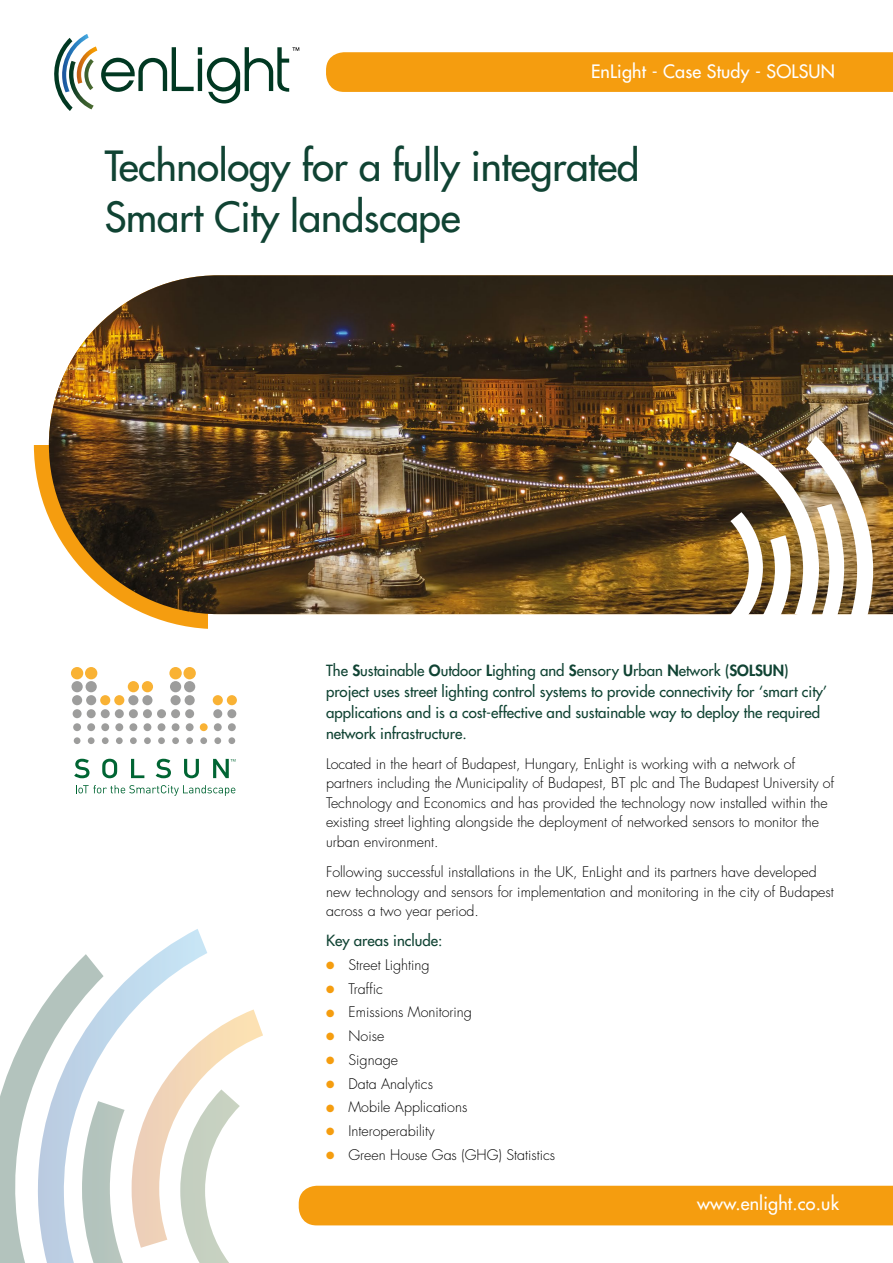
<style>
.page{position:relative;width:893px;height:1263px;background:#fff}
.page>*{position:absolute;margin:0;border:0;box-sizing:border-box;transform-origin:0 0}
.t1{font:500 40.5px/51px "Futura Std";letter-spacing:-.01em;color:#104333}
.t2{font:500 18px "Futura Std";letter-spacing:.01em;color:#fff}
.t3{font:500 15px/21px "Futura Std";color:#104333}
.t4{font:300 14.25px/19.5px "Futura Std";color:#000}
.s1{font-weight:800}
.s2{color:#f59d0f}
</style>
<div class="page">
<svg style="left:33px;top:445px;width:175px;height:184px"></svg>
<div style="left:71px;top:667px;width:12px;height:12px;background:#f9b234;border-radius:50%"></div>
<div style="left:85px;top:667px;width:12px;height:12px;background:#f9b234;border-radius:50%"></div>
<div style="left:100px;top:695px;width:10px;height:10px;background:#f9b234;border-radius:50%"></div>
<div style="left:114px;top:695px;width:10px;height:10px;background:#f9b234;border-radius:50%"></div>
<div style="left:128px;top:681px;width:11px;height:11px;background:#f9b234;border-radius:50%"></div>
<div style="left:142px;top:681px;width:11px;height:11px;background:#f9b234;border-radius:50%"></div>
<div style="left:169px;top:667px;width:13px;height:12px;background:#f9b234;border-radius:50%"></div>
<div style="left:183px;top:667px;width:13px;height:12px;background:#f9b234;border-radius:50%"></div>
<div style="left:200px;top:723px;width:8px;height:8px;background:#f9b234;border-radius:50%"></div>
<div style="left:213px;top:695px;width:10px;height:10px;background:#f9b234;border-radius:50%"></div>
<div style="left:227px;top:695px;width:10px;height:10px;background:#f9b234;border-radius:50%"></div>
<div style="left:71px;top:681px;width:12px;height:11px;background:#9d9d9c;border-radius:50%"></div>
<div style="left:72px;top:695px;width:10px;height:10px;background:#9d9d9c;border-radius:50%"></div>
<div style="left:73px;top:709px;width:9px;height:9px;background:#9d9d9c;border-radius:50%"></div>
<div style="left:73px;top:723px;width:8px;height:8px;background:#9d9d9c;border-radius:50%"></div>
<div style="left:74px;top:737px;width:6px;height:7px;background:#9d9d9c;border-radius:50%"></div>
<div style="left:86px;top:681px;width:11px;height:11px;background:#9d9d9c;border-radius:50%"></div>
<div style="left:86px;top:695px;width:10px;height:10px;background:#9d9d9c;border-radius:50%"></div>
<div style="left:87px;top:709px;width:9px;height:9px;background:#9d9d9c;border-radius:50%"></div>
<div style="left:87px;top:723px;width:8px;height:8px;background:#9d9d9c;border-radius:50%"></div>
<div style="left:88px;top:737px;width:7px;height:7px;background:#9d9d9c;border-radius:50%"></div>
<div style="left:101px;top:709px;width:9px;height:9px;background:#9d9d9c;border-radius:50%"></div>
<div style="left:101px;top:723px;width:8px;height:8px;background:#9d9d9c;border-radius:50%"></div>
<div style="left:102px;top:737px;width:7px;height:7px;background:#9d9d9c;border-radius:50%"></div>
<div style="left:115px;top:709px;width:9px;height:9px;background:#9d9d9c;border-radius:50%"></div>
<div style="left:115px;top:723px;width:8px;height:8px;background:#9d9d9c;border-radius:50%"></div>
<div style="left:116px;top:737px;width:7px;height:7px;background:#9d9d9c;border-radius:50%"></div>
<div style="left:128px;top:695px;width:10px;height:10px;background:#9d9d9c;border-radius:50%"></div>
<div style="left:129px;top:709px;width:9px;height:9px;background:#9d9d9c;border-radius:50%"></div>
<div style="left:129px;top:723px;width:8px;height:8px;background:#9d9d9c;border-radius:50%"></div>
<div style="left:130px;top:737px;width:7px;height:7px;background:#9d9d9c;border-radius:50%"></div>
<div style="left:142px;top:695px;width:10px;height:10px;background:#9d9d9c;border-radius:50%"></div>
<div style="left:143px;top:709px;width:9px;height:9px;background:#9d9d9c;border-radius:50%"></div>
<div style="left:144px;top:723px;width:7px;height:8px;background:#9d9d9c;border-radius:50%"></div>
<div style="left:144px;top:737px;width:7px;height:7px;background:#9d9d9c;border-radius:50%"></div>
<div style="left:157px;top:709px;width:9px;height:9px;background:#9d9d9c;border-radius:50%"></div>
<div style="left:158px;top:723px;width:7px;height:8px;background:#9d9d9c;border-radius:50%"></div>
<div style="left:158px;top:737px;width:7px;height:7px;background:#9d9d9c;border-radius:50%"></div>
<div style="left:170px;top:681px;width:11px;height:11px;background:#9d9d9c;border-radius:50%"></div>
<div style="left:171px;top:695px;width:10px;height:10px;background:#9d9d9c;border-radius:50%"></div>
<div style="left:171px;top:709px;width:9px;height:9px;background:#9d9d9c;border-radius:50%"></div>
<div style="left:172px;top:723px;width:8px;height:8px;background:#9d9d9c;border-radius:50%"></div>
<div style="left:172px;top:737px;width:7px;height:7px;background:#9d9d9c;border-radius:50%"></div>
<div style="left:184px;top:681px;width:11px;height:11px;background:#9d9d9c;border-radius:50%"></div>
<div style="left:185px;top:695px;width:10px;height:10px;background:#9d9d9c;border-radius:50%"></div>
<div style="left:185px;top:709px;width:9px;height:9px;background:#9d9d9c;border-radius:50%"></div>
<div style="left:186px;top:723px;width:8px;height:8px;background:#9d9d9c;border-radius:50%"></div>
<div style="left:186px;top:737px;width:7px;height:7px;background:#9d9d9c;border-radius:50%"></div>
<div style="left:200px;top:737px;width:7px;height:7px;background:#9d9d9c;border-radius:50%"></div>
<div style="left:213px;top:709px;width:9px;height:9px;background:#9d9d9c;border-radius:50%"></div>
<div style="left:214px;top:723px;width:8px;height:8px;background:#9d9d9c;border-radius:50%"></div>
<div style="left:214px;top:737px;width:7px;height:7px;background:#9d9d9c;border-radius:50%"></div>
<div style="left:227px;top:709px;width:9px;height:9px;background:#9d9d9c;border-radius:50%"></div>
<div style="left:228px;top:723px;width:8px;height:8px;background:#9d9d9c;border-radius:50%"></div>
<div style="left:228px;top:737px;width:7px;height:7px;background:#9d9d9c;border-radius:50%"></div>
<svg style="left:76px;top:785px;width:159px;height:11px"></svg>
<svg style="left:74px;top:759px;width:16px;height:19px"></svg>
<svg style="left:102px;top:759px;width:15px;height:19px"></svg>
<svg style="left:131px;top:759px;width:13px;height:19px"></svg>
<svg style="left:156px;top:759px;width:15px;height:19px"></svg>
<svg style="left:184px;top:759px;width:15px;height:19px"></svg>
<svg style="left:213px;top:759px;width:22px;height:19px"></svg>
<svg style="left:0;top:1018px;width:35px;height:245px"></svg>
<img style="left:207px;top:1009px;width:56px;height:239px">
<img style="left:35px;top:929px;width:172px;height:334px">
<div style="left:299px;top:1186px;width:594px;height:39px;background:#f59d0f"></div>
<div style="left:326px;top:52px;width:567px;height:40px;background:#f59d0f"></div>
<svg style="left:54px;top:47px;width:18px;height:64px"></svg>
<img style="left:69px;top:84px;width:25px;height:25px">
<img style="left:89px;top:46px;width:8px;height:38px">
<img style="left:62px;top:34px;width:27px;height:58px">
<svg style="left:101px;top:47px;width:198px;height:57px"></svg>
<img style="left:49px;top:275px;width:844px;height:339px">
<img style="left:716px;top:436px;width:157px;height:179px">
<p class="t2" style="left:591px;top:60px;width:245px">EnLight - Case Study - SOLSUN</p>
<h1 class="t1" style="left:105px;top:141px;width:536px">Technology for a fully integrated<br>Smart City landscape</h1>
<p class="t3" style="left:326px;top:660px;width:503px">The <span class="s1">S</span>ustainable <span class="s1">O</span>utdoor <span class="s1">L</span>ighting and <span class="s1">S</span>ensory <span class="s1">U</span>rban <span class="s1">N</span>etwork (<span class="s1">SOLSUN</span>) project uses street lighting control systems to provide connectivity for ‘smart city’ applications and is a cost-effective and sustainable way to deploy the required network infrastructure.</p>
<p class="t4" style="left:326px;top:754px;width:510px">Located in the heart of Budapest, Hungary, EnLight is working with a network of partners including the Municipality of Budapest, BT plc and The Budapest University of Technology and Economics and has provided the technology now installed within the existing street lighting alongside the deployment of networked sensors to monitor the urban environment.</p>
<p class="t4" style="left:326px;top:862px;width:509px">Following successful installations in the UK, EnLight and its partners have developed new technology and sensors for implementation and monitoring in the city of Budapest across a two year period.</p>
<p class="t3" style="left:326px;top:930px;width:118px">Key areas include:</p>
<p class="t4" style="left:326px;top:955px;width:105px"><span class="s2">●</span> Street Lighting</p>
<p class="t4" style="left:326px;top:979px;width:58px"><span class="s2">●</span> Traffic</p>
<p class="t4" style="left:326px;top:1003px;width:147px"><span class="s2">●</span> Emissions Monitoring</p>
<p class="t4" style="left:326px;top:1027px;width:60px"><span class="s2">●</span> Noise</p>
<p class="t4" style="left:326px;top:1050px;width:73px"><span class="s2">●</span> Signage</p>
<p class="t4" style="left:326px;top:1074px;width:109px"><span class="s2">●</span> Data Analytics</p>
<p class="t4" style="left:326px;top:1098px;width:143px"><span class="s2">●</span> Mobile Applications</p>
<p class="t4" style="left:326px;top:1122px;width:110px"><span class="s2">●</span> Interoperability</p>
<p class="t4" style="left:326px;top:1145px;width:231px"><span class="s2">●</span> Green House Gas (GHG) Statistics</p>
<p class="t2" style="left:697px;top:1192px;width:143px">www.enlight.co.uk</p>
</div>
